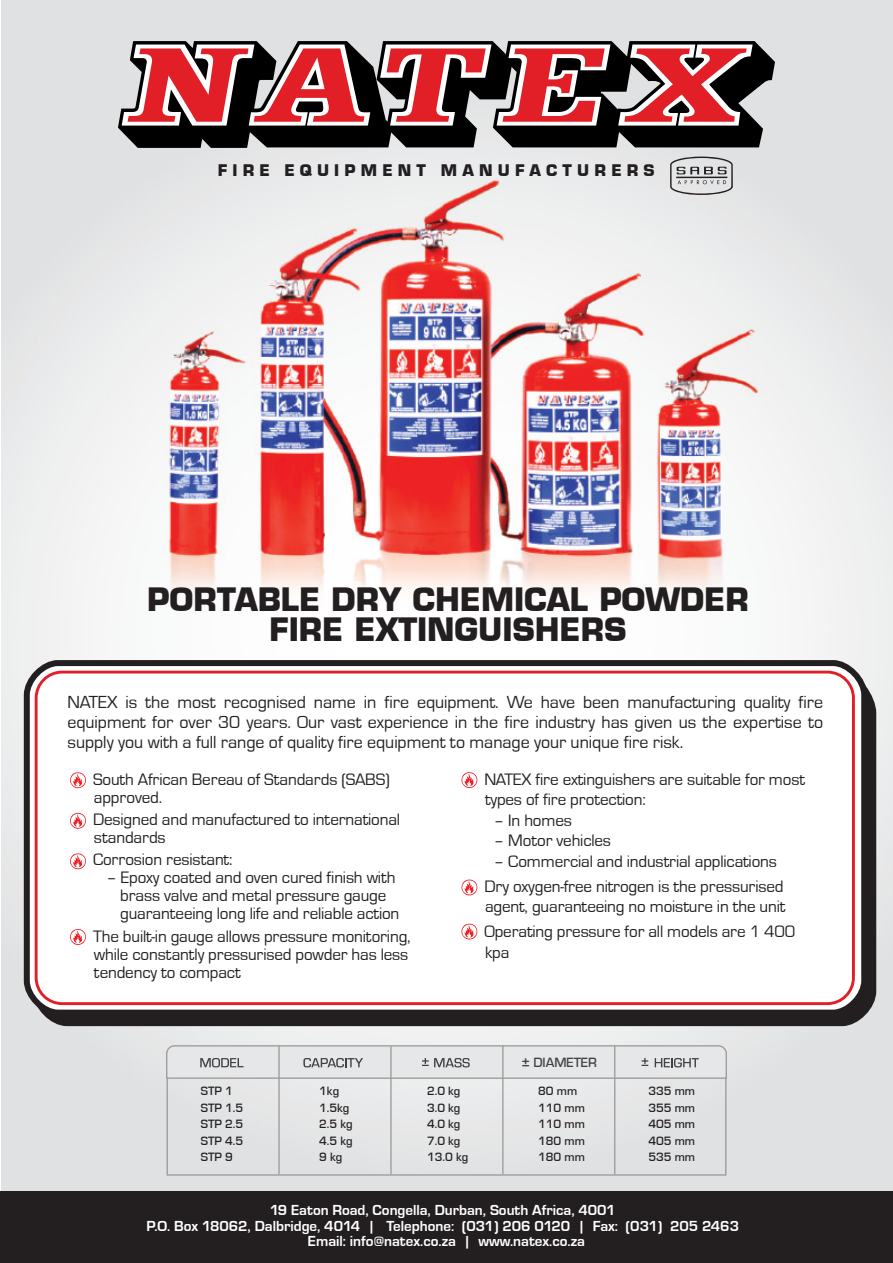
<style>
.page{position:relative;width:893px;height:1263px;background:#fff}
.page>*{position:absolute;margin:0;border:0;box-sizing:border-box;transform-origin:0 0}
.t1{font:700 31.5px/29.4px "Eurostile LT";letter-spacing:-.005em;color:#231f20;text-align:center}
.t2{font:18px/20.1px "Eurostile T";letter-spacing:-.005em;color:#231f20;text-align:justify}
.t3{font:17.55px "Eurostile T Blac";letter-spacing:.3em;color:#231f20}
.t4{font:17.1px/18px "Eurostile T";letter-spacing:-.01em;color:#231f20}
.t5{font:700 15px/15.5px "Eurostile T";color:#fff;text-align:center}
.t6{font:500 13.8px "Eurostile T";color:#414042}
.t7{font:500 12.45px/16.5px "Eurostile T";color:#231f20}
</style>
<div class="page">
<img style="left:1px;top:0;width:892px;height:1191px">
<div style="left:0;top:1191px;width:893px;height:72px;background:#231f20"></div>
<svg style="left:30px;top:668px;width:849px;height:361px;background:#5b595a"></svg>
<svg style="left:27px;top:663px;width:837px;height:350px"></svg>
<div style="left:24px;top:660px;width:843px;height:356px;border:6px solid #231f20;border-radius:32px"></div>
<div style="left:36px;top:672px;width:817px;height:331px;background:#fff;border-radius:26px"></div>
<div style="left:35px;top:671px;width:820px;height:334px;border:3px solid #e21f26;border-radius:26px"></div>
<svg style="left:70px;top:772px;width:16px;height:17px"></svg>
<svg style="left:70px;top:812px;width:16px;height:17px"></svg>
<svg style="left:70px;top:853px;width:16px;height:17px"></svg>
<svg style="left:70px;top:929px;width:16px;height:16px"></svg>
<svg style="left:461px;top:772px;width:17px;height:16px"></svg>
<svg style="left:461px;top:879px;width:17px;height:17px"></svg>
<svg style="left:461px;top:923px;width:17px;height:17px"></svg>
<div style="left:167px;top:1071px;width:559px;height:105px;border:1px solid #9d9e9d"></div>
<hr style="left:278px;top:1046px;width:2px;height:128px;background:#9d9e9d">
<hr style="left:390px;top:1046px;width:2px;height:128px;background:#9d9e9d">
<hr style="left:502px;top:1045px;width:2px;height:129px;background:#9d9e9d">
<hr style="left:614px;top:1046px;width:1px;height:128px;background:#9d9e9d">
<svg style="left:165px;top:1044px;width:563px;height:35px;background:#d9dada"></svg>
<svg style="left:118px;top:41px;width:657px;height:107px;background:#855153"></svg>
<svg style="left:670px;top:157px;width:63px;height:38px;background:#bdbdbe"></svg>
<hr style="left:676px;top:177px;width:51px;height:1px;background:#231f20">
<p class="t3" style="left:218px;top:160px;width:439px">FIRE EQUIPMENT MANUFACTURERS</p>
<h1 class="t1" style="left:147px;top:585px;width:603px">PORTABLE DRY CHEMICAL POWDER<br>FIRE EXTINGUISHERS</h1>
<p class="t2" style="left:68px;top:692px;width:757px">NATEX is the most recognised name in fire equipment. We have been manufacturing quality fire equipment for over 30 years. Our vast experience in the fire industry has given us the expertise to supply you with a full range of quality fire equipment to manage your unique fire risk.</p>
<p class="t4" style="left:93px;top:770px;width:298px">South African Bereau of Standards (SABS) approved.</p>
<p class="t4" style="left:93px;top:811px;width:308px">Designed and manufactured to international standards</p>
<p class="t4" style="left:93px;top:851px;width:141px">Corrosion resistant:</p>
<p class="t4" style="left:120px;top:869px;width:281px;text-indent:-14px">– Epoxy coated and oven cured finish with brass valve and metal pressure gauge guaranteeing long life and reliable action</p>
<p class="t4" style="left:93px;top:927px;width:319px">The built-in gauge allows pressure monitoring, while constantly pressurised powder has less tendency to compact</p>
<p class="t4" style="left:484px;top:769px;width:322px;line-height:20.5px">NATEX fire extinguishers are suitable for most types of fire protection:</p>
<p class="t4" style="left:494px;top:811px;width:80px">– In homes</p>
<p class="t4" style="left:494px;top:832px;width:119px">– Motor vehicles</p>
<p class="t4" style="left:484px;top:849px;width:301px;line-height:24.8px;text-align:center">– Commercial and industrial applications<br>Dry oxygen-free nitrogen is the pressurised</p>
<p class="t4" style="left:484px;top:894px;width:312px;line-height:24.8px">agent, guaranteeing no moisture in the unit<br>Operating pressure for all models are 1 400</p>
<p class="t4" style="left:485px;top:943px;width:26px">kpa</p>
<p class="t6" style="left:521px;top:1055px;width:77px">± DIAMETER</p>
<p class="t7" style="left:201px;top:1083px;width:44px">STP 1<br>STP 1.5<br>STP 2.5<br>STP 4.5<br>STP 9</p>
<p class="t7" style="left:319px;top:1083px;width:35px">1kg<br>1.5kg<br>2.5 kg<br>4.5 kg<br>9 kg</p>
<p class="t7" style="left:427px;top:1083px;width:43px">2.0 kg<br>3.0 kg<br>4.0 kg<br>7.0 kg<br>13.0 kg</p>
<p class="t7" style="left:538px;top:1083px;width:48px">80 mm<br>110 mm<br>110 mm<br>180 mm<br>180 mm</p>
<p class="t7" style="left:648px;top:1083px;width:48px;text-align:justify">335 mm 355 mm 405 mm 405 mm 535 mm</p>
<p class="t5" style="left:146px;top:1202px;width:594px">19 Eaton Road, Congella, Durban, South Africa, 4001<br>P.O. Box 18062, Dalbridge, 4014 | Telephone: (031) 206 0120 | Fax: (031) 205 2463<br>Email: info@natex.co.za | www.natex.co.za</p>
</div>
